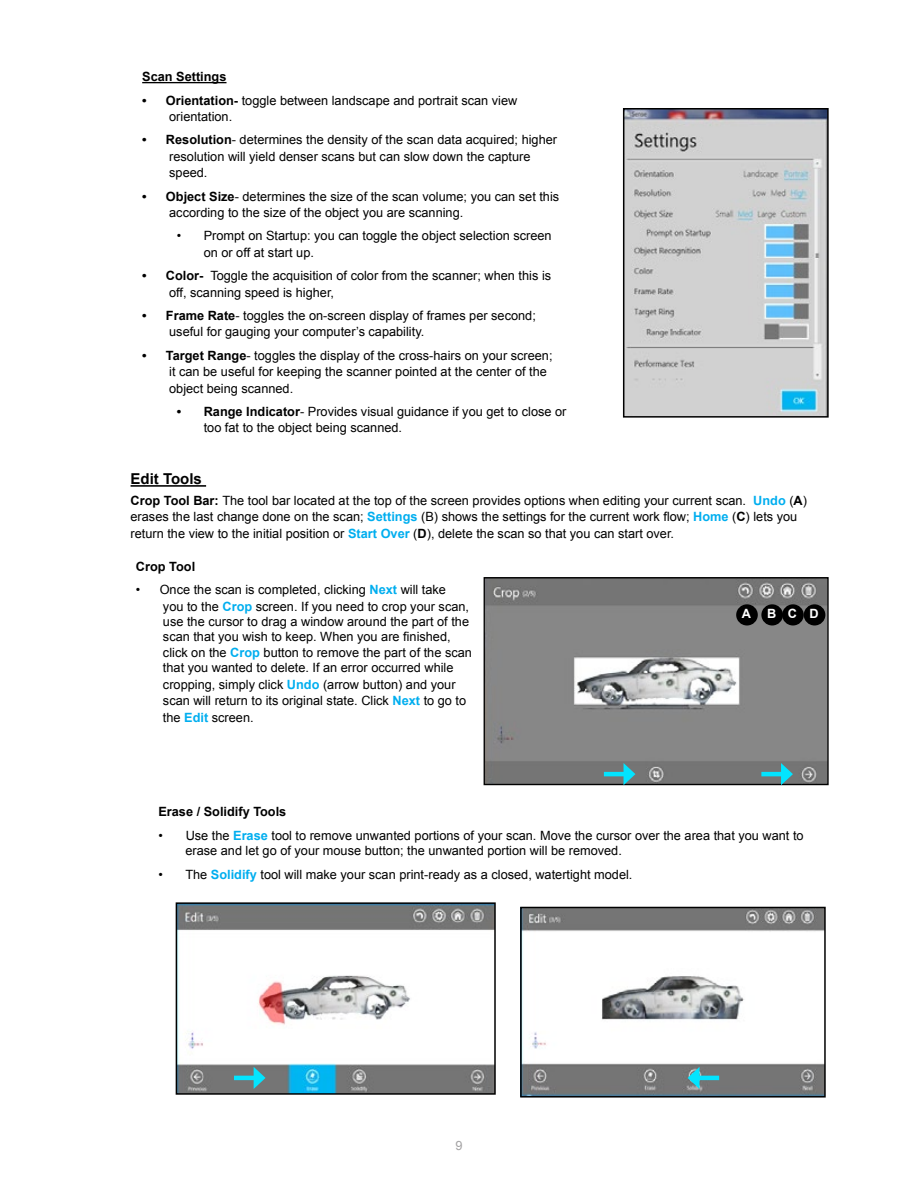
<style>
.page{position:relative;width:918px;height:1188px;background:#fff}
.page>*{position:absolute;margin:0;border:0;box-sizing:border-box;transform-origin:0 0}
.t1{font:700 15px "Arial";color:#000}
.t2{font:12.75px/16.5px "Arial";color:#000}
.t3{font:700 12.75px "Arial";color:#000}
.t4{font:700 12.75px "Arial";color:#fff}
.t5{font:12.75px "Arial";color:#a4a3a4}
.s1{font-weight:700}
.s2{font-weight:700;color:#00aeef}
</style>
<div class="page">
<img style="left:486px;top:579px;width:341px;height:204px">
<div style="left:484px;top:577px;width:345px;height:208px;border:1px solid #000"></div>
<hr style="left:761px;top:772px;width:24px;height:4px;background:#03e4ff">
<svg style="left:781px;top:763px;width:12px;height:22px"></svg>
<hr style="left:604px;top:772px;width:24px;height:4px;background:#03e4ff">
<svg style="left:624px;top:763px;width:11px;height:22px"></svg>
<img style="left:626px;top:111px;width:200px;height:304px">
<div style="left:623px;top:108px;width:206px;height:310px;border:2px solid #000"></div>
<hr style="left:142px;top:82px;width:85px;height:1px;background:#000">
<div style="left:737px;top:605px;width:20px;height:19px;background:#000;border-radius:50%"></div>
<div style="left:736px;top:604px;width:22px;height:21px;border:2px solid #000;border-radius:50%"></div>
<div style="left:763px;top:605px;width:19px;height:19px;background:#000;border-radius:50%"></div>
<div style="left:761px;top:604px;width:22px;height:21px;border:2px solid #000;border-radius:50%"></div>
<div style="left:783px;top:605px;width:20px;height:19px;background:#000;border-radius:50%"></div>
<div style="left:782px;top:604px;width:22px;height:21px;border:2px solid #000;border-radius:50%"></div>
<div style="left:805px;top:605px;width:19px;height:19px;background:#000;border-radius:50%"></div>
<div style="left:804px;top:604px;width:21px;height:21px;border:2px solid #000;border-radius:50%"></div>
<img style="left:179px;top:905px;width:314px;height:187px">
<div style="left:176px;top:902px;width:320px;height:193px;border:2px solid #000"></div>
<hr style="left:234px;top:1076px;width:24px;height:4px;background:#03e4ff">
<svg style="left:254px;top:1067px;width:12px;height:22px"></svg>
<img style="left:523px;top:910px;width:300px;height:185px">
<div style="left:520px;top:907px;width:306px;height:191px;border:2px solid #000"></div>
<hr style="left:695px;top:1076px;width:24px;height:4px;background:#03e4ff">
<svg style="left:688px;top:1067px;width:12px;height:22px"></svg>
<hr style="left:131px;top:485px;width:75px;height:2px;background:#000">
<p class="t3" style="left:142px;top:68px;width:86px">Scan Settings</p>
<p class="t2" style="left:169px;top:92px;width:350px;text-indent:-27px"><span class="s1">• Orientation-</span> toggle between landscape and portrait scan view orientation.</p>
<p class="t2" style="left:169px;top:132px;width:389px;text-indent:-27px"><span class="s1">• Resolution</span>- determines the density of the scan data acquired; higher resolution will yield denser scans but can slow down the capture speed.</p>
<p class="t2" style="left:169px;top:188px;width:392px;text-indent:-27px"><span class="s1">• Object Size</span>- determines the size of the scan volume; you can set this according to the size of the object you are scanning.</p>
<p class="t2" style="left:204px;top:228px;width:349px;text-indent:-27px">• Prompt on Startup: you can toggle the object selection screen on or off at start up.</p>
<p class="t2" style="left:169px;top:267px;width:384px;text-indent:-27px"><span class="s1">• Color-</span> Toggle the acquisition of color from the scanner; when this is off, scanning speed is higher,</p>
<p class="t2" style="left:169px;top:307px;width:368px;text-indent:-27px"><span class="s1">• Frame Rate</span>- toggles the on-screen display of frames per second; useful for gauging your computer’s capability.</p>
<p class="t2" style="left:169px;top:347px;width:385px;text-indent:-27px"><span class="s1">• Target Range</span>- toggles the display of the cross-hairs on your screen; it can be useful for keeping the scanner pointed at the center of the object being scanned.</p>
<p class="t2" style="left:204px;top:403px;width:364px;text-indent:-27px"><span class="s1">• Range Indicator</span>- Provides visual guidance if you get to close or too fat to the object being scanned.</p>
<p class="t1" style="left:131px;top:469px;width:73px">Edit Tools</p>
<p class="t2" style="left:131px;top:492px;width:678px"><span class="s1">Crop Tool Bar:</span> The tool bar located at the top of the screen provides options when editing your current scan. <span class="s2">Undo</span> (<span class="s1">A</span>) erases the last change done on the scan; <span class="s2">Settings</span> (B) shows the settings for the current work flow; <span class="s2">Home</span> (<span class="s1">C</span>) lets you return the view to the initial position or <span class="s2">Start Over</span> (<span class="s1">D</span>), delete the scan so that you can start over.</p>
<p class="t3" style="left:136px;top:558px;width:61px">Crop Tool</p>
<p class="t2" style="left:163px;top:582px;width:308px;text-indent:-27px">• Once the scan is completed, clicking <span class="s2">Next</span> will take you to the <span class="s2">Crop</span> screen. If you need to crop your scan,</p>
<p class="t2" style="left:163px;top:614px;width:308px;line-height:15px">use the cursor to drag a window around the part of the scan that you wish to keep. When you are finished,</p>
<p class="t2" style="left:163px;top:646px;width:310px;line-height:15px">click on the <span class="s2">Crop</span> button to remove the part of the scan that you wanted to delete. If an error occurred while</p>
<p class="t2" style="left:163px;top:676px;width:305px">cropping, simply click <span class="s2">Undo</span> (arrow button) and your scan will return to its original state. Click <span class="s2">Next</span> to go to the <span class="s2">Edit</span> screen.</p>
<p class="t4" style="left:742px;top:605px;width:11px">A</p>
<p class="t4" style="left:767px;top:605px;width:53px">BCD</p>
<p class="t3" style="left:158px;top:803px;width:130px">Erase / Solidify Tools</p>
<p class="t2" style="left:185px;top:829px;width:620px;line-height:15px;text-indent:-27px">• Use the <span class="s2">Erase</span> tool to remove unwanted portions of your scan. Move the cursor over the area that you want to erase and let go of your mouse button; the unwanted portion will be removed.</p>
<p class="t2" style="left:158px;top:866px;width:473px">• The <span class="s2">Solidify</span> tool will make your scan print-ready as a closed, watertight model.</p>
<p class="t5" style="left:455px;top:1137px;width:9px">9</p>
</div>
